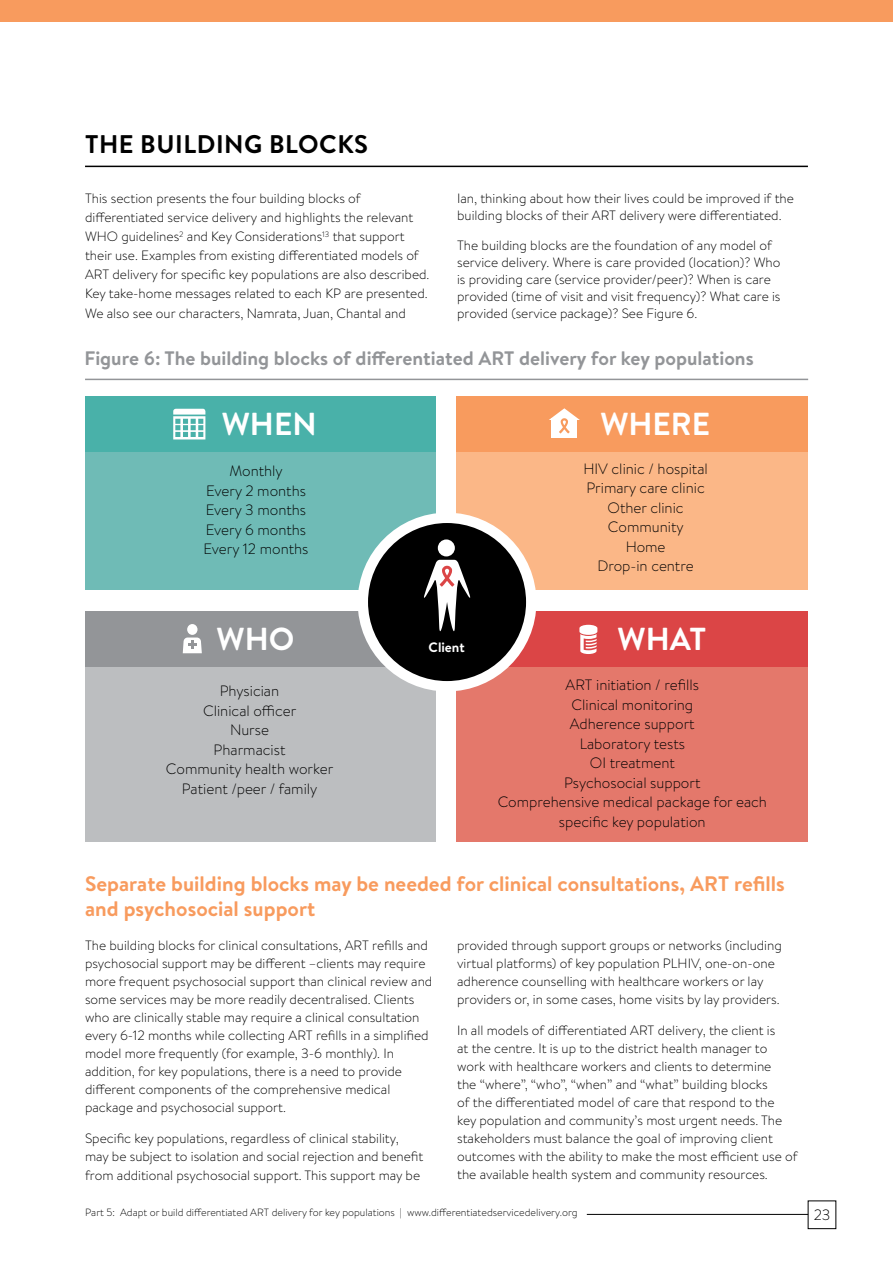
<style>
.page{position:relative;width:893px;height:1263px;background:#fff}
.page>*{position:absolute;margin:0;border:0;box-sizing:border-box;transform-origin:0 0}
.t1{font:700 31.8px "Brandon Text";color:#fff}
.t2{font:700 25.5px "Brandon Text";letter-spacing:.02em;color:#000}
.t3{font:700 21px/25.5px "Brandon Text";color:#f89b5e}
.t4{font:700 19.5px "Brandon Text";color:#939598}
.t5{font:300 15px/19.5px "Brandon Text";color:#000;text-align:center}
.t6{font:700 13.65px "Brandon Text";color:#fff}
.t7{font:300 13.5px/18px "Brandon Text";color:#000}
.t8{font:300 10.5px "Brandon Text";color:#000}
</style>
<div class="page">
<div style="left:0;top:0;width:893px;height:21px;background:#f89b5e"></div>
<div style="left:457px;top:617px;width:351px;height:224px;background:#e4786b"></div>
<div style="left:85px;top:615px;width:350px;height:227px;background:#bcbec0"></div>
<div style="left:85px;top:611px;width:350px;height:55px;background:#939598"></div>
<div style="left:457px;top:611px;width:351px;height:55px;background:#db4546"></div>
<div style="left:457px;top:396px;width:351px;height:193px;background:#fbb787"></div>
<div style="left:457px;top:396px;width:351px;height:55px;background:#f89b5e"></div>
<div style="left:85px;top:396px;width:350px;height:193px;background:#6fbbb6"></div>
<div style="left:85px;top:396px;width:350px;height:55px;background:#49b1a9"></div>
<div style="left:552px;top:418px;width:25px;height:19px;background:#fff"></div>
<svg style="left:549px;top:408px;width:31px;height:25px"></svg>
<div style="left:187px;top:624px;width:11px;height:11px;background:#fff;border-radius:50%"></div>
<svg style="left:183px;top:637px;width:19px;height:16px"></svg>
<div style="left:358px;top:513px;width:178px;height:178px;background:#fff;border-radius:50%"></div>
<div style="left:368px;top:523px;width:158px;height:158px;background:#000;border-radius:50%"></div>
<div style="left:438px;top:539px;width:17px;height:17px;background:#fff;border-radius:50%"></div>
<svg style="left:424px;top:560px;width:47px;height:72px"></svg>
<svg style="left:579px;top:625px;width:18px;height:29px"></svg>
<svg style="left:173px;top:409px;width:32px;height:30px"></svg>
<hr style="left:85px;top:379px;width:723px;height:1px;background:#939598">
<hr style="left:85px;top:166px;width:723px;height:1px;background:#000">
<hr style="left:587px;top:1214px;width:221px;height:1px;background:#000">
<h2 class="t2" style="left:85px;top:126px;width:284px">THE BUILDING BLOCKS</h2>
<p class="t7" style="left:85px;top:188px;width:346px;line-height:19px">This section presents the four building blocks of differentiated service delivery and highlights the relevant WHO guidelines<sup>2</sup> and Key Considerations<sup>13</sup> that support their use. Examples from existing differentiated models of ART delivery for specific key populations are also described.<br>Key take-home messages related to each KP are presented.<br>We also see our characters, Namrata, Juan, Chantal and</p>
<p class="t7" style="left:457px;top:189px;width:338px;line-height:17.1px">Ian, thinking about how their lives could be improved if the building blocks of their ART delivery were differentiated.</p>
<p class="t7" style="left:457px;top:236px;width:325px;line-height:17.1px">The building blocks are the foundation of any model of service delivery. Where is care provided (location)? Who is providing care (service provider/peer)? When is care provided (time of visit and visit frequency)? What care is provided (service package)? See Figure 6.</p>
<h3 class="t4" style="left:85px;top:345px;width:671px">Figure 6: The building blocks of differentiated ART delivery for key populations</h3>
<h1 class="t1" style="left:222px;top:402px;width:96px">WHEN</h1>
<p class="t5" style="left:203px;top:461px;width:106px">Monthly<br>Every 2 months<br>Every 3 months<br>Every 6 months<br>Every 12 months</p>
<h1 class="t1" style="left:217px;top:617px;width:79px">WHO</h1>
<p class="t5" style="left:166px;top:681px;width:169px">Physician<br>Clinical officer<br>Nurse<br>Pharmacist<br>Community health worker<br>Patient /peer / family</p>
<p class="t6" style="left:429px;top:638px;width:38px">Client</p>
<h1 class="t1" style="left:600px;top:402px;width:111px">WHERE</h1>
<p class="t5" style="left:583px;top:458px;width:126px">HIV clinic / hospital<br>Primary care clinic<br>Other clinic<br>Community<br>Home<br>Drop-in centre</p>
<h1 class="t1" style="left:617px;top:617px;width:90px">WHAT</h1>
<p class="t5" style="left:498px;top:675px;width:271px">ART initiation / refills<br>Clinical monitoring<br>Adherence support<br>Laboratory tests<br>OI treatment<br>Psychosocial support<br>Comprehensive medical package for each specific key population</p>
<h3 class="t3" style="left:85px;top:870px;width:701px">Separate building blocks may be needed for clinical consultations, ART refills and psychosocial support</h3>
<p class="t7" style="left:85px;top:936px;width:349px">The building blocks for clinical consultations, ART refills and psychosocial support may be different –clients may require more frequent psychosocial support than clinical review and some services may be more readily decentralised. Clients who are clinically stable may require a clinical consultation every 6-12 months while collecting ART refills in a simplified model more frequently (for example, 3-6 monthly). In addition, for key populations, there is a need to provide different components of the comprehensive medical package and psychosocial support.</p>
<p class="t7" style="left:85px;top:1129px;width:340px">Specific key populations, regardless of clinical stability, may be subject to isolation and social rejection and benefit from additional psychosocial support. This support may be</p>
<p class="t7" style="left:457px;top:936px;width:326px">provided through support groups or networks (including virtual platforms) of key population PLHIV, one-on-one adherence counselling with healthcare workers or lay providers or, in some cases, home visits by lay providers.</p>
<p class="t7" style="left:457px;top:1021px;width:342px">In all models of differentiated ART delivery, the client is<br>at the centre. It is up to the district health manager to work with healthcare workers and clients to determine<br>the “where”, “who”, “when” and “what” building blocks<br>of the differentiated model of care that respond to the<br>key population and community’s most urgent needs. The stakeholders must balance the goal of improving client outcomes with the ability to make the most efficient use of the available health system and community resources.</p>
<p class="t8" style="left:85px;top:1205px;width:494px">Part 5: Adapt or build differentiated ART delivery for key populations | www.differentiatedservicedelivery.org</p>
<p class="t5" style="left:814px;top:1204px;width:18px">23</p>
</div>
